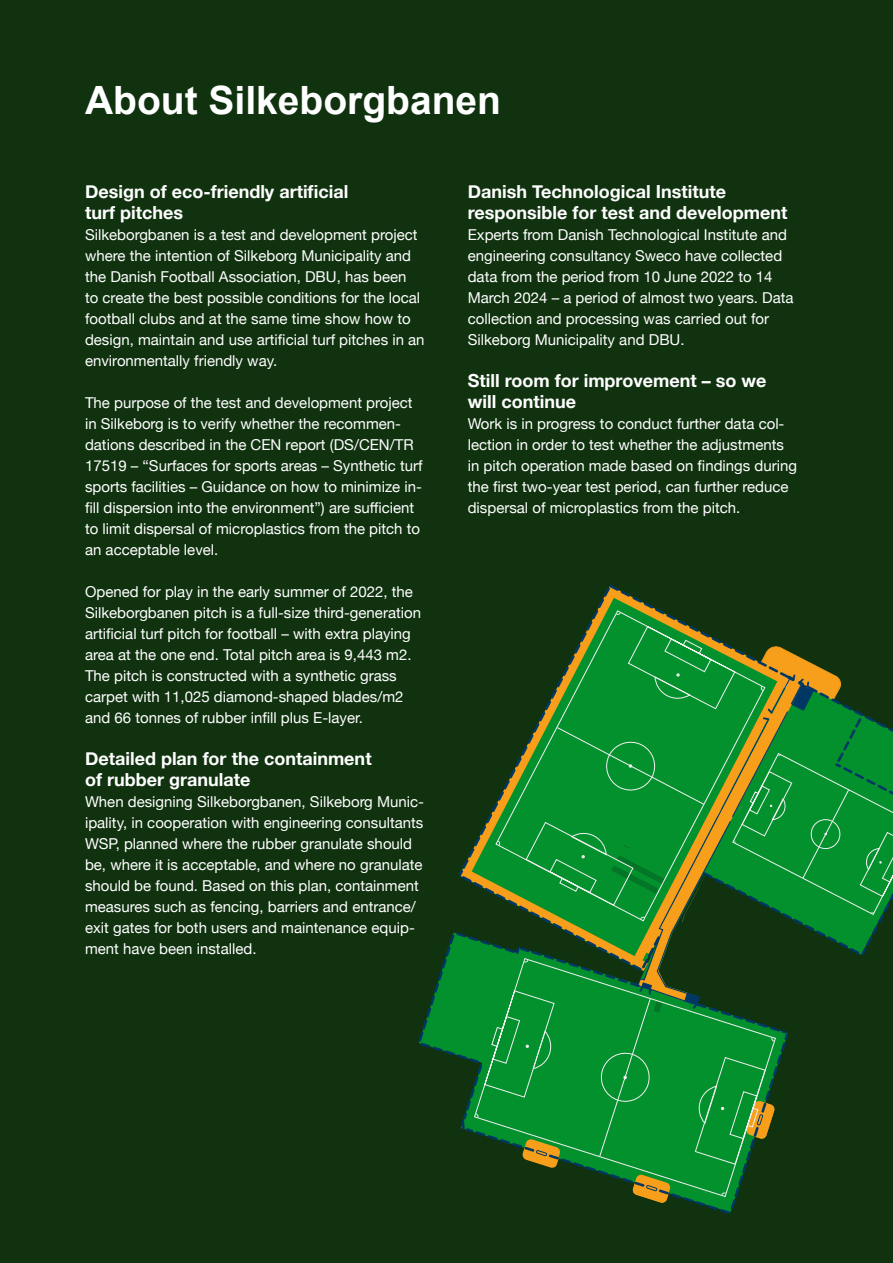
<style>
.page{position:relative;width:893px;height:1263px;background:#10320f}
.page>*{position:absolute;margin:0;border:0;box-sizing:border-box;transform-origin:0 0}
.t1{font:700 39px "Arial";color:#fff}
.t2{font:700 18px "Helvetica Neue";color:#fff}
.t3{font:18px "Minion Pro";color:#1a1a1a}
.t4{font:15px/21px "Helvetica Neue";color:#fff}
</style>
<div class="page">
<svg style="left:419px;top:585px;width:474px;height:629px"></svg>
<p class="t1" style="left:85px;top:78px;width:418px">About Silkeborgbanen</p>
<p class="t2" style="left:85px;top:180px;width:265px">Design of eco-friendly artificial</p>
<p class="t2" style="left:85px;top:201px;width:99px">turf pitches</p>
<p class="t4" style="left:85px;top:224px;width:341px">Silkeborgbanen is a test and development project where the intention of Silkeborg Municipality and the Danish Football Association, DBU, has been<br>to create the best possible conditions for the local football clubs and at the same time show how to design, maintain and use artificial turf pitches in an environmentally friendly way.</p>
<p class="t4" style="left:85px;top:392px;width:339px">The purpose of the test and development project in Silkeborg is to verify whether the recommen&shy;dations described in the CEN report (DS/CEN/TR 17519 – “Surfaces for sports areas – Synthetic turf sports facilities – Guidance on how to minimize in&shy;fill dispersion into the environment”) are sufficient to limit dispersal of microplastics from the pitch to an acceptable level.</p>
<p class="t4" style="left:85px;top:581px;width:337px">Opened for play in the early summer of 2022, the Silkeborgbanen pitch is a full-size third-generation artificial turf pitch for football – with extra playing area at the one end. Total pitch area is 9,443 m2.<br>The pitch is constructed with a synthetic grass carpet with 11,025 diamond-shaped blades/m2 and 66 tonnes of rubber infill plus E-layer.</p>
<p class="t2" style="left:85px;top:747px;width:288px">Detailed plan for the containment</p>
<p class="t2" style="left:85px;top:768px;width:167px">of rubber granulate</p>
<p class="t4" style="left:85px;top:791px;width:340px">When designing Silkeborgbanen, Silkeborg Munic&shy;ipality, in cooperation with engineering consultants WSP, planned where the rubber granulate should be, where it is acceptable, and where no granulate should be found. Based on this plan, containment measures such as fencing, barriers and entrance/ exit gates for both users and maintenance equip&shy;ment have been installed.</p>
<p class="t2" style="left:468px;top:180px;width:260px">Danish Technological Institute</p>
<p class="t2" style="left:468px;top:201px;width:321px">responsible for test and development</p>
<p class="t4" style="left:468px;top:224px;width:327px">Experts from Danish Technological Institute and engineering consultancy Sweco have collected data from the period from 10 June 2022 to 14<br>March 2024 – a period of almost two years. Data collection and processing was carried out for Silkeborg Municipality and DBU.</p>
<p class="t2" style="left:468px;top:369px;width:300px">Still room for improvement – so we</p>
<p class="t2" style="left:468px;top:390px;width:110px">will continue</p>
<p class="t4" style="left:468px;top:413px;width:331px">Work is in progress to conduct further data col&shy;lection in order to test whether the adjustments in pitch operation made based on findings during the first two-year test period, can further reduce dispersal of microplastics from the pitch.</p>
<p class="t3" style="left:740px;top:495px;width:6px">.</p>
</div>
